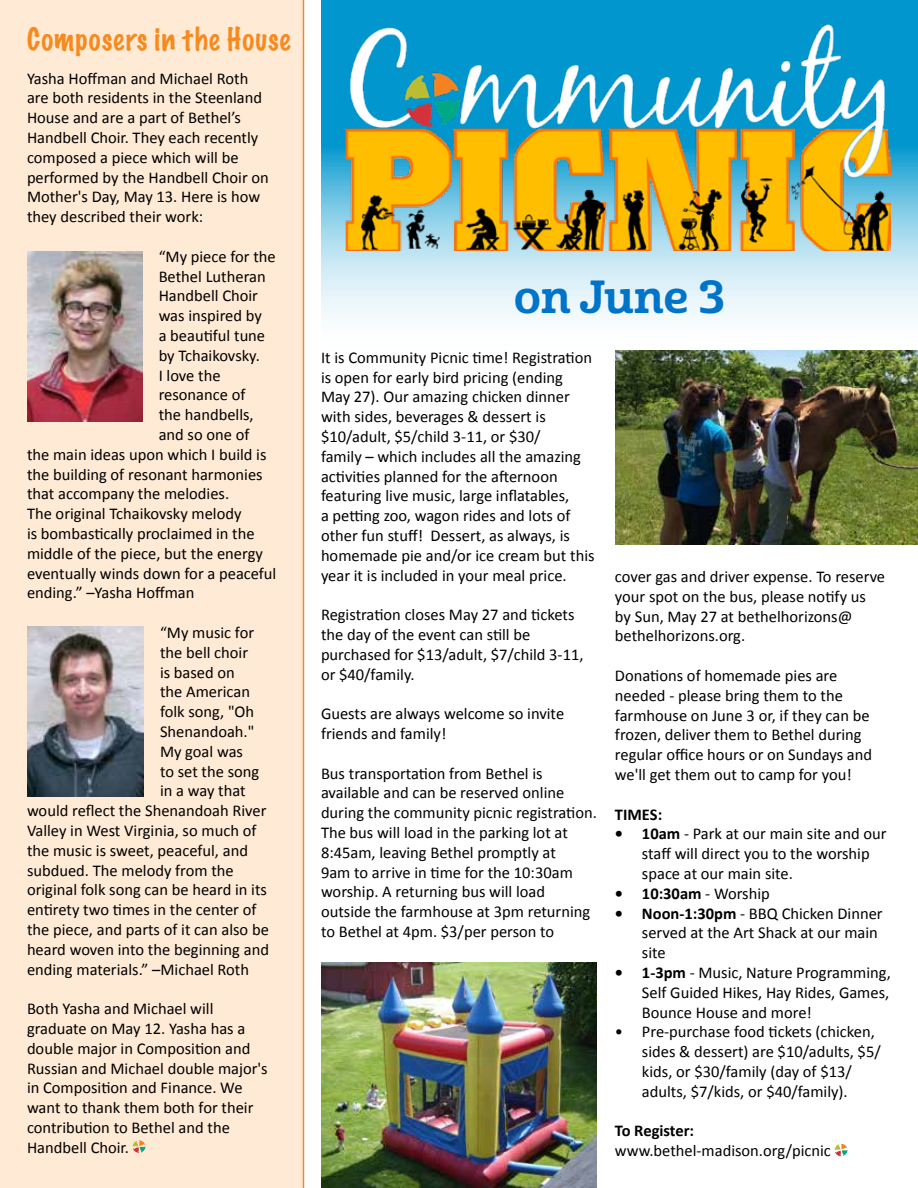
<style>
.page{position:relative;width:918px;height:1188px;background:#fff}
.page>*{position:absolute;margin:0;border:0;box-sizing:border-box;transform-origin:0 0}
.t1{font:45px "Cabrito Nor Bol";color:#0074c8}
.t2{font:100 28.5px "Marker Felt";letter-spacing:.045em;color:#f68a1f}
.t3{font:16.5px/19.8px "Calibri";color:#000}
.t4{font:700 16.5px "Calibri";color:#000}
.s1{font-weight:700}
.s2{font-weight:400}
</style>
<div class="page">
<div style="left:0;top:0;width:304px;height:1188px;background:#ffead5"></div>
<svg style="left:321px;top:0;width:597px;height:320px;background:#9ad4e9"></svg>
<svg style="left:835px;top:1144px;width:13px;height:12px"></svg>
<img style="left:345px;top:16px;width:546px;height:234px">
<svg style="left:133px;top:1140px;width:12px;height:13px"></svg>
<img style="left:28px;top:626px;width:116px;height:170px">
<img style="left:28px;top:251px;width:114px;height:170px">
<img style="left:321px;top:963px;width:276px;height:225px">
<img style="left:615px;top:350px;width:303px;height:194px">
<h2 class="t2" style="left:27px;top:16px;width:265px">Composers in the House</h2>
<p class="t3" style="left:27px;top:68px;width:243px">Yasha Hoffman and Michael Roth are both residents in the Steenland<br>House and are a part of Bethel’s<br>Handbell Choir. They each recently composed a piece which will be performed by the Handbell Choir on<br>Mother's Day, May 13. Here is how they described their work:</p>
<p class="t3" style="left:159px;top:246px;width:119px">“My piece for the</p>
<p class="t3" style="left:159px;top:266px;width:109px">Bethel Lutheran</p>
<p class="t3" style="left:159px;top:285px;width:101px">Handbell Choir</p>
<p class="t3" style="left:159px;top:305px;width:105px">was inspired by</p>
<p class="t3" style="left:159px;top:325px;width:108px">a beautiful tune</p>
<p class="t3" style="left:159px;top:345px;width:103px">by Tchaikovsky.</p>
<p class="t3" style="left:159px;top:365px;width:63px">I love the</p>
<p class="t3" style="left:159px;top:384px;width:88px">resonance of</p>
<p class="t3" style="left:159px;top:404px;width:97px">the handbells,</p>
<p class="t3" style="left:159px;top:424px;width:92px">and so one of</p>
<p class="t3" style="left:27px;top:444px;width:241px">the main ideas upon which I build is</p>
<p class="t3" style="left:27px;top:464px;width:237px">the building of resonant harmonies</p>
<p class="t3" style="left:27px;top:483px;width:204px">that accompany the melodies.</p>
<p class="t3" style="left:27px;top:503px;width:216px">The original Tchaikovsky melody</p>
<p class="t3" style="left:27px;top:523px;width:229px">is bombastically proclaimed in the</p>
<p class="t3" style="left:27px;top:543px;width:237px">middle of the piece, but the energy</p>
<p class="t3" style="left:27px;top:563px;width:251px">eventually winds down for a peaceful</p>
<p class="t3" style="left:27px;top:582px;width:169px">ending.” –Yasha Hoffman</p>
<p class="t3" style="left:160px;top:622px;width:96px">“My music for</p>
<p class="t3" style="left:160px;top:642px;width:90px">the bell choir</p>
<p class="t3" style="left:160px;top:662px;width:76px">is based on</p>
<p class="t3" style="left:160px;top:681px;width:92px">the American</p>
<p class="t3" style="left:160px;top:701px;width:96px">folk song, "Oh</p>
<p class="t3" style="left:160px;top:721px;width:96px">Shenandoah."</p>
<p class="t3" style="left:160px;top:741px;width:85px">My goal was</p>
<p class="t3" style="left:160px;top:761px;width:101px">to set the song</p>
<p class="t3" style="left:160px;top:780px;width:87px">in a way that</p>
<p class="t3" style="left:27px;top:800px;width:241px">would reflect the Shenandoah River</p>
<p class="t3" style="left:27px;top:820px;width:231px">Valley in West Virginia, so much of</p>
<p class="t3" style="left:27px;top:840px;width:223px">the music is sweet, peaceful, and</p>
<p class="t3" style="left:27px;top:860px;width:208px">subdued. The melody from the</p>
<p class="t3" style="left:27px;top:879px;width:241px">original folk song can be heard in its</p>
<p class="t3" style="left:27px;top:899px;width:231px">entirety two times in the center of</p>
<p class="t3" style="left:27px;top:919px;width:243px">the piece, and parts of it can also be</p>
<p class="t3" style="left:27px;top:939px;width:244px">heard woven into the beginning and</p>
<p class="t3" style="left:27px;top:959px;width:224px">ending materials.” –Michael Roth</p>
<p class="t3" style="left:27px;top:998px;width:242px">Both Yasha and Michael will graduate on May 12. Yasha has a double major in Composition and<br>Russian and Michael double major's in Composition and Finance. We want to thank them both for their contribution to Bethel and the<br>Handbell Choir.</p>
<h1 class="t1" style="left:514px;top:269px;width:212px">on June 3</h1>
<p class="t3" style="left:321px;top:347px;width:275px">It is Community Picnic time! Registration is open for early bird pricing (ending May 27). Our amazing chicken dinner with sides, beverages &amp; dessert is $10/adult, $5/child 3-11, or $30/<br>family – which includes all the amazing activities planned for the afternoon featuring live music, large inflatables,<br>a petting zoo, wagon rides and lots of other fun stuff! Dessert, as always, is homemade pie and/or ice cream but this year it is included in your meal price.</p>
<p class="t3" style="left:321px;top:604px;width:264px">Registration closes May 27 and tickets the day of the event can still be purchased for $13/adult, $7/child 3-11, or $40/family.</p>
<p class="t3" style="left:321px;top:703px;width:245px">Guests are always welcome so invite friends and family!</p>
<p class="t3" style="left:321px;top:762px;width:277px">Bus transportation from Bethel is available and can be reserved online during the community picnic registration.<br>The bus will load in the parking lot at 8:45am, leaving Bethel promptly at<br>9am to arrive in time for the 10:30am worship. A returning bus will load outside the farmhouse at 3pm returning to Bethel at 4pm. $3/per person to</p>
<p class="t3" style="left:615px;top:566px;width:272px">cover gas and driver expense. To reserve your spot on the bus, please notify us by Sun, May 27 at bethelhorizons@ bethelhorizons.org.</p>
<p class="t3" style="left:615px;top:665px;width:259px">Donations of homemade pies are needed - please bring them to the farmhouse on June 3 or, if they can be frozen, deliver them to Bethel during regular office hours or on Sundays and we'll get them out to camp for you!</p>
<p class="t4" style="left:615px;top:803px;width:49px">TIMES:</p>
<p class="t3" style="left:642px;top:823px;width:246px;text-indent:-27px"><span class="s1">• 10am</span> - Park at our main site and our staff will direct you to the worship space at our main site.</p>
<p class="t4" style="left:615px;top:882px;width:156px">• 10:30am <span class="s2">- Worship</span></p>
<p class="t3" style="left:642px;top:903px;width:242px;text-indent:-27px"><span class="s1">• Noon-1:30pm</span> - BBQ Chicken Dinner served at the Art Shack at our main site</p>
<p class="t3" style="left:642px;top:962px;width:251px;text-align:justify;text-indent:-27px"><span class="s1">• 1-3pm</span> - Music, Nature Programming, Self Guided Hikes, Hay Rides, Games, Bounce House and more!</p>
<p class="t3" style="left:642px;top:1021px;width:240px;text-indent:-27px">• Pre-purchase food tickets (chicken, sides &amp; dessert) are $10/adults, $5/ kids, or $30/family (day of $13/ adults, $7/kids, or $40/family).</p>
<p class="t4" style="left:615px;top:1119px;width:81px">To Register:</p>
<p class="t3" style="left:615px;top:1140px;width:217px">www.bethel-madison.org/picnic</p>
</div>
